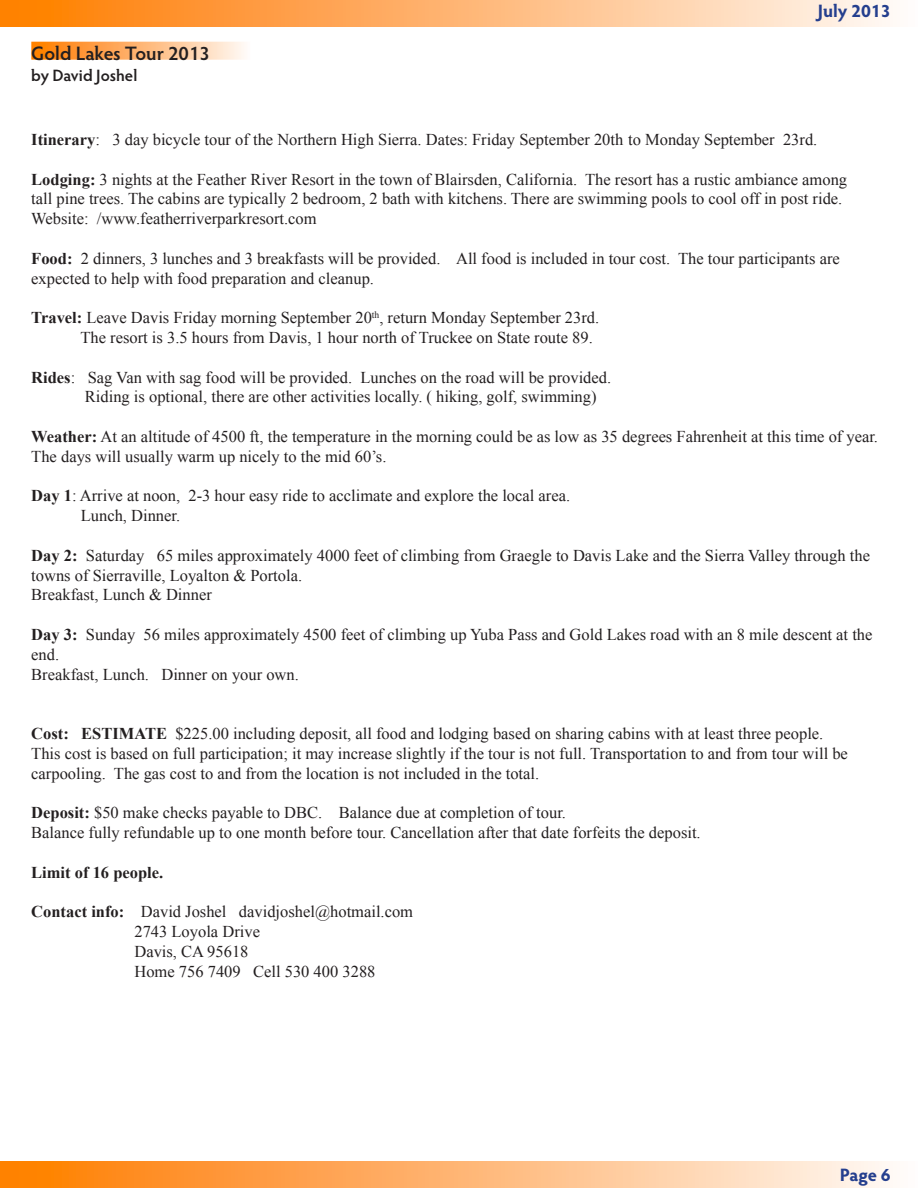
<style>
.page{position:relative;width:918px;height:1188px;background:#fff}
.page>*{position:absolute;margin:0;border:0;box-sizing:border-box;transform-origin:0 0}
.Body_Article_Header{font:600 19.5px "Hypatia Sans Pro";color:#231f20}
.t1{font:700 18px "Hypatia Sans Pro";color:#253f8e}
.t2{font:16.5px/19.8px "Times New Roman";color:#231f20}
.t3{font:700 16.5px "Times New Roman";color:#231f20}
.Article_Author{font:600 16.5px "Hypatia Sans Pro";color:#231f20}
.s1{font-weight:700}
</style>
<div class="page">
<div style="left:31px;top:42px;width:219px;height:18px;background:linear-gradient(to right,#ff7900,#fff7f5)"></div>
<div style="left:0;top:0;width:918px;height:27px;background:linear-gradient(to right,#ff7900,#fff8f6)"></div>
<div style="left:0;top:1161px;width:918px;height:27px;background:linear-gradient(to right,#ff7900,#fff8f6)"></div>
<p class="Body_Article_Header" style="left:31px;top:39px;width:180px">Gold Lakes Tour 2013</p>
<p class="Article_Author" style="left:31px;top:64px;width:108px">by David Joshel</p>
<p class="t1" style="left:818px;top:-2px;width:74px">July 2013</p>
<p class="t2" style="left:31px;top:129px;width:788px"><span class="s1">Itinerary</span>: 3 day bicycle tour of the Northern High Sierra. Dates: Friday September 20th to Monday September 23rd.</p>
<p class="t2" style="left:31px;top:169px;width:817px"><span class="s1">Lodging:</span> 3 nights at the Feather River Resort in the town of Blairsden, California. The resort has a rustic ambiance among tall pine trees. The cabins are typically 2 bedroom, 2 bath with kitchens. There are swimming pools to cool off in post ride.<br>Website: /www.featherriverparkresort.com</p>
<p class="t2" style="left:31px;top:248px;width:810px"><span class="s1">Food:</span> 2 dinners, 3 lunches and 3 breakfasts will be provided. All food is included in tour cost. The tour participants are expected to help with food preparation and cleanup.</p>
<p class="t2" style="left:31px;top:308px;width:570px"><span class="s1">Travel:</span> Leave Davis Friday morning September 20<sup>th</sup>, return Monday September 23rd.</p>
<p class="t2" style="left:81px;top:327px;width:514px">The resort is 3.5 hours from Davis, 1 hour north of Truckee on State route 89.</p>
<p class="t2" style="left:31px;top:367px;width:581px"><span class="s1">Rides</span>: Sag Van with sag food will be provided. Lunches on the road will be provided.</p>
<p class="t2" style="left:85px;top:387px;width:513px">Riding is optional, there are other activities locally. ( hiking, golf, swimming)</p>
<p class="t2" style="left:31px;top:426px;width:848px"><span class="s1">Weather:</span> At an altitude of 4500 ft, the temperature in the morning could be as low as 35 degrees Fahrenheit at this time of year.<br>The days will usually warm up nicely to the mid 60’s.</p>
<p class="t2" style="left:31px;top:486px;width:540px"><span class="s1">Day 1</span>: Arrive at noon, 2-3 hour easy ride to acclimate and explore the local area.</p>
<p class="t2" style="left:81px;top:506px;width:101px">Lunch, Dinner.</p>
<p class="t2" style="left:31px;top:545px;width:840px"><span class="s1">Day 2:</span> Saturday 65 miles approximately 4000 feet of climbing from Graegle to Davis Lake and the Sierra Valley through the towns of Sierraville, Loyalton &amp; Portola.</p>
<p class="t2" style="left:31px;top:585px;width:182px">Breakfast, Lunch &amp; Dinner</p>
<p class="t2" style="left:31px;top:624px;width:843px"><span class="s1">Day 3:</span> Sunday 56 miles approximately 4500 feet of climbing up Yuba Pass and Gold Lakes road with an 8 mile descent at the end.</p>
<p class="t2" style="left:31px;top:664px;width:269px">Breakfast, Lunch. Dinner on your own.</p>
<p class="t2" style="left:31px;top:723px;width:818px"><span class="s1">Cost: ESTIMATE</span> $225.00 including deposit, all food and lodging based on sharing cabins with at least three people.<br>This cost is based on full participation; it may increase slightly if the tour is not full. Transportation to and from tour will be carpooling. The gas cost to and from the location is not included in the total.</p>
<p class="t2" style="left:31px;top:803px;width:536px"><span class="s1">Deposit:</span> $50 make checks payable to DBC. Balance due at completion of tour.</p>
<p class="t2" style="left:31px;top:822px;width:671px">Balance fully refundable up to one month before tour. Cancellation after that date forfeits the deposit.</p>
<p class="t3" style="left:31px;top:861px;width:133px">Limit of 16 people.</p>
<p class="t2" style="left:31px;top:902px;width:383px"><span class="s1">Contact info:</span> David Joshel davidjoshel@hotmail.com</p>
<p class="t2" style="left:134px;top:921px;width:127px">2743 Loyola Drive</p>
<p class="t2" style="left:134px;top:941px;width:116px">Davis, CA 95618</p>
<p class="t2" style="left:134px;top:961px;width:243px">Home 756 7409 Cell 530 400 3288</p>
<p class="t1" style="left:840px;top:1162px;width:52px">Page 6</p>
</div>
